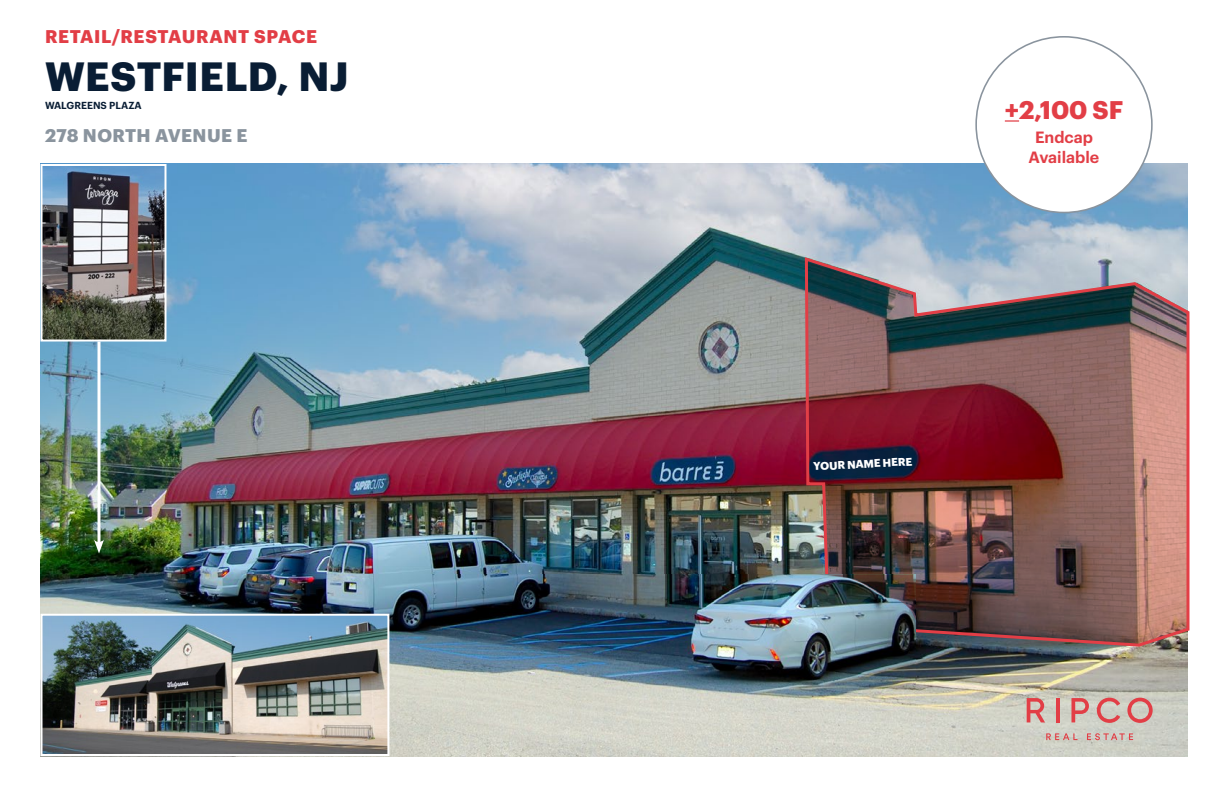
<style>
.page{position:relative;width:1224px;height:792px;background:#fff}
.page>*{position:absolute;margin:0;border:0;box-sizing:border-box;transform-origin:0 0}
.t1{font:700 40px "Graphik";letter-spacing:.01em;color:#091d34}
.t2{font:700 25px "Graphik";color:#e23e46}
.t3{font:700 18px "Graphik";letter-spacing:.03em;color:#e23e46}
.t4{font:700 18px "Graphik";letter-spacing:.02em;color:#8a949e}
.t5{font:600 16px/19.2px "Graphik";color:#e23e46;text-align:center}
.t6{font:700 11px "Graphik";color:#fff}
.t7{font:600 10px "Graphik";color:#091d34}
</style>
<div class="page">
<img style="left:40px;top:164px;width:1147px;height:592px">
<div style="left:976px;top:37px;width:176px;height:176px;background:#fff;border-radius:50%"></div>
<svg style="left:1005px;top:120px;width:14px;height:2px"></svg>
<img style="left:803px;top:255px;width:387px;height:393px">
<svg style="left:1046px;top:733px;width:32px;height:7px"></svg>
<svg style="left:1087px;top:733px;width:46px;height:7px"></svg>
<svg style="left:1027px;top:698px;width:18px;height:24px"></svg>
<hr style="left:1056px;top:698px;width:3px;height:24px;background:#e23e46">
<svg style="left:1097px;top:698px;width:23px;height:25px"></svg>
<svg style="left:1127px;top:698px;width:26px;height:25px"></svg>
<svg style="left:1071px;top:698px;width:18px;height:24px"></svg>
<img style="left:40px;top:575px;width:876px;height:181px">
<img style="left:826px;top:575px;width:91px;height:46px">
<img style="left:43px;top:167px;width:120px;height:172px">
<div style="left:40px;top:164px;width:126px;height:178px;border:2px solid #fff"></div>
<img style="left:43px;top:617px;width:343px;height:136px">
<div style="left:40px;top:614px;width:349px;height:142px;border:2px solid #fff"></div>
<hr style="left:98px;top:342px;width:2px;height:203px;background:#fff">
<svg style="left:94px;top:540px;width:10px;height:14px"></svg>
<p class="t3" style="left:45px;top:22px;width:274px">RETAIL/RESTAURANT SPACE</p>
<h1 class="t1" style="left:45px;top:45px;width:305px">WESTFIELD, NJ</h1>
<p class="t4" style="left:45px;top:121px;width:204px">278 NORTH AVENUE E</p>
<p class="t7" style="left:45px;top:98px;width:98px">WALGREENS PLAZA</p>
<h2 class="t2" style="left:1005px;top:90px;width:120px">+2,100 SF</h2>
<p class="t5" style="left:1029px;top:127px;width:72px">Endcap<br>Available</p>
<p class="t6" style="left:813px;top:458px;width:101px;rotate:-3deg">YOUR NAME HERE</p>
</div>
